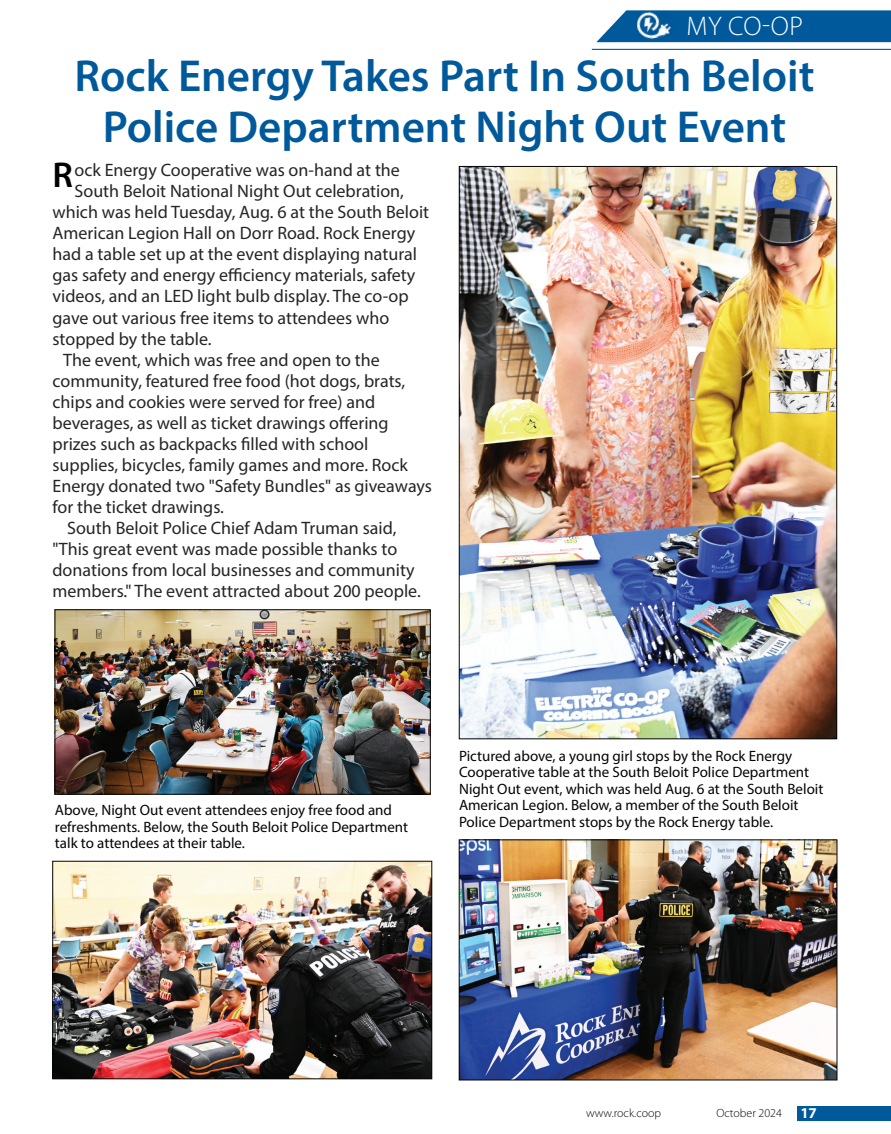
<style>
.page{position:relative;width:891px;height:1134px;background:#fff}
.page>*{position:absolute;margin:0;border:0;box-sizing:border-box;transform-origin:0 0}
.t1{font:600 45px/51px "Myriad Pro";color:#00599b;text-align:center}
.t2{font:600 36px "Myriad Pro";color:#000}
.t3{font:300 27px "Myriad Pro";color:#fff}
.t4{font:18px "Myriad Pro";color:#242524}
.t5{font:15px/16.5px "Myriad Pro";color:#040503}
.t6{font:300 12px "Myriad Pro";color:#040503}
.s1{font-weight:700;font-size:15px;color:#fff}
</style>
<div class="page">
<div style="left:797px;top:1106px;width:94px;height:15px;background:#00599b"></div>
<svg style="left:596px;top:10px;width:295px;height:32px;background:#1264a2"></svg>
<hr style="left:592px;top:49px;width:299px;height:1px;background:#00599b">
<img style="left:637px;top:12px;width:36px;height:27px">
<img style="left:461px;top:168px;width:374px;height:569px">
<img style="left:461px;top:842px;width:374px;height:236px">
<div style="left:459px;top:840px;width:378px;height:240px;border:1px solid #040503"></div>
<img style="left:55px;top:863px;width:375px;height:214px">
<div style="left:53px;top:861px;width:379px;height:218px;border:1px solid #040503"></div>
<img style="left:57px;top:612px;width:371px;height:180px">
<div style="left:55px;top:610px;width:375px;height:184px;border:1px solid #040503"></div>
<h3 class="t3" style="left:687px;top:10px;width:118px">MY CO-OP</h3>
<h1 class="t1" style="left:74px;top:49px;width:742px">Rock Energy Takes Part In South Beloit<br>Police Department Night Out Event</h1>
<h2 class="t2" style="left:52px;top:152px;width:22px">R</h2>
<p class="t4" style="left:75px;top:159px;width:327px">ock Energy Cooperative was on-hand at the</p>
<p class="t4" style="left:75px;top:180px;width:331px">South Beloit National Night Out celebration,</p>
<p class="t4" style="left:53px;top:201px;width:378px">which was held Tuesday, Aug. 6 at the South Beloit</p>
<p class="t4" style="left:53px;top:222px;width:364px">American Legion Hall on Dorr Road. Rock Energy</p>
<p class="t4" style="left:53px;top:243px;width:366px">had a table set up at the event displaying natural</p>
<p class="t4" style="left:53px;top:264px;width:364px">gas safety and energy efficiency materials, safety</p>
<p class="t4" style="left:53px;top:285px;width:358px">videos, and an LED light bulb display. The co-op</p>
<p class="t4" style="left:53px;top:306px;width:338px">gave out various free items to attendees who</p>
<p class="t4" style="left:53px;top:327px;width:161px">stopped by the table.</p>
<p class="t4" style="left:63px;top:348px;width:318px">The event, which was free and open to the</p>
<p class="t4" style="left:53px;top:369px;width:354px">community, featured free food (hot dogs, brats,</p>
<p class="t4" style="left:53px;top:390px;width:324px">chips and cookies were served for free) and</p>
<p class="t4" style="left:53px;top:411px;width:338px">beverages, as well as ticket drawings offering</p>
<p class="t4" style="left:53px;top:432px;width:317px">prizes such as backpacks filled with school</p>
<p class="t4" style="left:53px;top:453px;width:357px">supplies, bicycles, family games and more. Rock</p>
<p class="t4" style="left:53px;top:474px;width:381px">Energy donated two "Safety Bundles" as giveaways</p>
<p class="t4" style="left:53px;top:495px;width:173px">for the ticket drawings.</p>
<p class="t4" style="left:67px;top:516px;width:331px">South Beloit Police Chief Adam Truman said,</p>
<p class="t4" style="left:53px;top:537px;width:346px">"This great event was made possible thanks to</p>
<p class="t4" style="left:53px;top:558px;width:364px">donations from local businesses and community</p>
<p class="t4" style="left:53px;top:579px;width:370px">members." The event attracted about 200 people.</p>
<p class="t5" style="left:55px;top:802px;width:355px">Above, Night Out event attendees enjoy free food and refreshments. Below, the South Beloit Police Department talk to attendees at their table.</p>
<p class="t5" style="left:459px;top:747px;width:366px">Pictured above, a young girl stops by the Rock Energy Cooperative table at the South Beloit Police Department Night Out event, which was held Aug. 6 at the South Beloit American Legion. Below, a member of the South Beloit Police Department stops by the Rock Energy table.</p>
<p class="t6" style="left:586px;top:1106px;width:77px">www.rock.coop</p>
<p class="t6" style="left:716px;top:1106px;width:102px">October 2024 <span class="s1">17</span></p>
</div>
